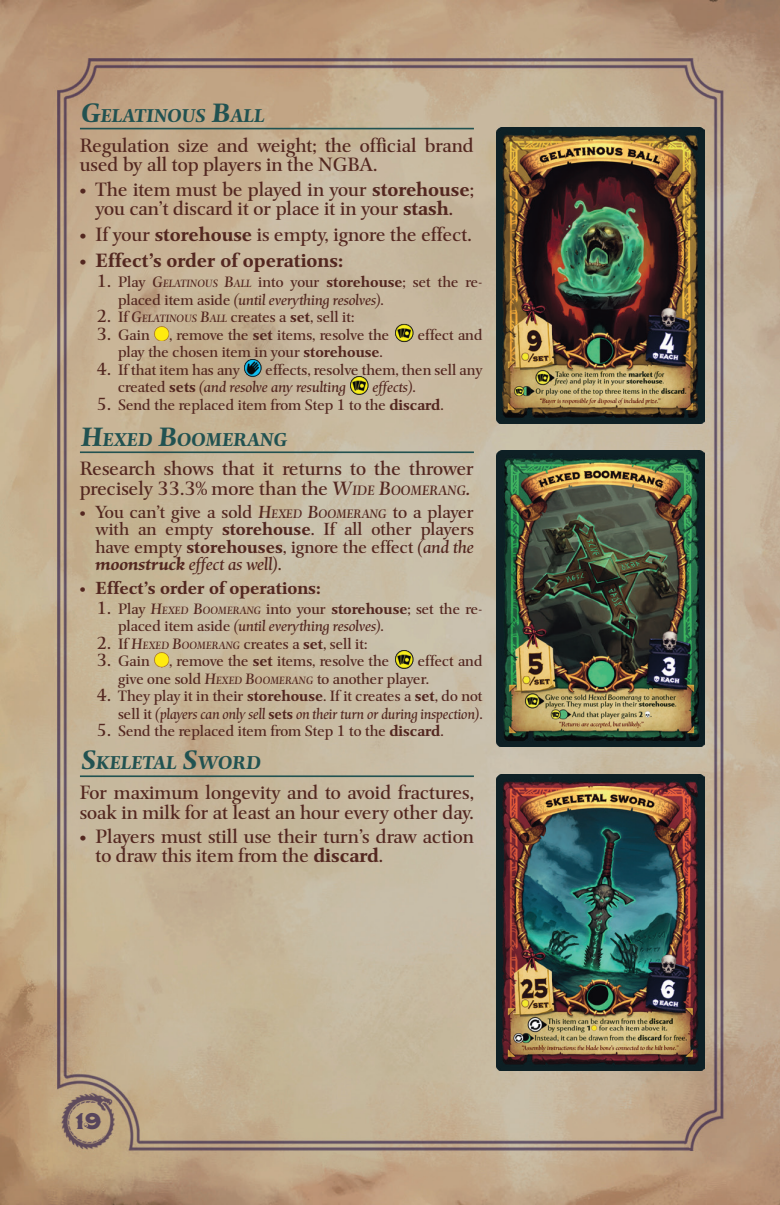
<style>
.page{position:relative;width:780px;height:1205px;background:#fff}
.page>*{position:absolute;margin:0;border:0;box-sizing:border-box;transform-origin:0 0}
.t1{font:32.5px "Agreloy";color:#57455c;scale:.9 1}
.t2{font:19.25px/19.2px "Mentor";color:#532720}
.t3{font:700 19.25px "Mentor";color:#532720}
.t4{font:italic 700 18.5px "Mentor";color:#215251}
.t5{font:17.5px/17.5px "Mentor";color:#532720;text-align:justify}
.t6{font:700 17.5px "Mentor";color:#532720}
.t7{font:15px/17.5px "Mentor";color:#532720}
.t8{font:italic 15px/17.5px "Mentor";color:#532720;text-align:right}
.s1{font-size:26.5px}
.s2{font-weight:900}
.s3{font-weight:700}
.s4{font-size:17.5px}
.s5{font-style:italic}
.s6{font-style:italic;font-size:10.5px}
.s7{font-style:normal}
.s8{font-style:italic;font-size:13.5px}
.s9{font-style:italic;font-size:12.25px}
.s10{font-weight:700;font-style:italic}
.s11{font-style:normal;font-size:17.5px}
.s12{font-weight:700;font-style:normal}
</style>
<div class="page">
<img style="left:0;top:0;width:780px;height:1205px">
<hr style="left:80px;top:128px;width:394px;height:1px;background:#215251">
<img style="left:496px;top:127px;width:208px;height:296px">
<hr style="left:80px;top:451px;width:394px;height:2px;background:#215251">
<img style="left:496px;top:451px;width:208px;height:296px">
<hr style="left:80px;top:775px;width:394px;height:2px;background:#215251">
<img style="left:496px;top:775px;width:208px;height:295px">
<img style="left:154px;top:326px;width:15px;height:15px">
<img style="left:393px;top:323px;width:20px;height:19px">
<img style="left:243px;top:358px;width:19px;height:19px">
<img style="left:349px;top:375px;width:20px;height:20px">
<img style="left:154px;top:652px;width:15px;height:15px">
<img style="left:393px;top:649px;width:20px;height:20px">
<p class="t4" style="left:81px;top:103px;width:185px"><span class="s1">G</span>ELATINOUS <span class="s1">B</span>ALL</p>
<p class="t2" style="left:80px;top:135px;width:395px">Regulation size and weight; the official brand used by all top players in the NGBA.</p>
<p class="t2" style="left:80px;top:179px;width:395px;text-align:center"><span class="s2">•</span> The item must be played in your <span class="s3">storehouse</span>; you can’t discard it or place it in your <span class="s3">stash</span>.</p>
<p class="t2" style="left:80px;top:224px;width:393px"><span class="s2">•</span> If your <span class="s3">storehouse</span> is empty, ignore the effect.</p>
<p class="t3" style="left:80px;top:247px;width:265px"><span class="s2">•</span> Effect’s order of operations:</p>
<p class="t7" style="left:118px;top:273px;width:366px;text-indent:-21px"><span class="s4">1.</span> Play <span class="s5">G</span><span class="s6">ELATINOUS</span> <span class="s5">B</span><span class="s6">ALL</span> into your <span class="s3">storehouse</span>; set the re&shy;placed item aside <span class="s5">(until everything resolves)</span>.</p>
<p class="t7" style="left:97px;top:308px;width:259px"><span class="s4">2.</span> If <span class="s5">G</span><span class="s6">ELATINOUS</span> <span class="s5">B</span><span class="s6">ALL</span> creates a <span class="s3">set</span>, sell it:</p>
<p class="t7" style="left:97px;top:325px;width:54px"><span class="s4">3.</span> Gain</p>
<p class="t7" style="left:169px;top:325px;width:222px">, remove the <span class="s3">set</span> items, resolve the</p>
<p class="t7" style="left:418px;top:325px;width:66px">effect and</p>
<p class="t7" style="left:118px;top:343px;width:266px">play the chosen item in your <span class="s3">storehouse</span>.</p>
<p class="t7" style="left:97px;top:360px;width:145px"><span class="s4">4.</span> If that item has any</p>
<p class="t7" style="left:118px;top:360px;width:366px;text-indent:147px">effects, resolve them, then sell any created <span class="s3">sets</span> <span class="s5">(and resolve any resulting</span></p>
<p class="t8" style="left:372px;top:378px;width:45px">effects)<span class="s7">.</span></p>
<p class="t7" style="left:97px;top:395px;width:348px"><span class="s4">5.</span> Send the replaced item from Step 1 to the <span class="s3">discard</span>.</p>
<p class="t4" style="left:81px;top:427px;width:207px"><span class="s1">H</span>EXED <span class="s1">B</span>OOMERANG</p>
<p class="t2" style="left:80px;top:459px;width:395px">Research shows that it returns to the thrower precisely 33.3% more than the <span class="s5">W</span><span class="s8">IDE</span> <span class="s5">B</span><span class="s8">OOMERANG</span><span class="s5">.</span></p>
<p class="t5" style="left:95px;top:503px;width:380px;text-indent:-16px"><span class="s2">•</span> You can’t give a sold <span class="s5">H</span><span class="s9">EXED</span> <span class="s5">B</span><span class="s9">OOMERANG</span> to a player with an empty <span class="s3">storehouse</span>. If all other players have empty <span class="s3">storehouses</span>, ignore the effect <span class="s5">(and the </span><span class="s10">moonstruck</span> <span class="s5">effect as well)</span>.</p>
<p class="t6" style="left:80px;top:577px;width:242px"><span class="s2">•</span> Effect’s order of operations:</p>
<p class="t7" style="left:118px;top:600px;width:366px;text-indent:-21px"><span class="s4">1.</span> Play <span class="s5">H</span><span class="s6">EXED</span> <span class="s5">B</span><span class="s6">OOMERANG</span> into your <span class="s3">storehouse</span>; set the re&shy;placed item aside <span class="s5">(until everything resolves)</span>.</p>
<p class="t7" style="left:97px;top:635px;width:272px"><span class="s4">2.</span> If <span class="s5">H</span><span class="s6">EXED</span> <span class="s5">B</span><span class="s6">OOMERANG</span> creates a <span class="s3">set</span>, sell it:</p>
<p class="t7" style="left:97px;top:652px;width:54px"><span class="s4">3.</span> Gain</p>
<p class="t7" style="left:169px;top:652px;width:222px">, remove the <span class="s3">set</span> items, resolve the</p>
<p class="t7" style="left:118px;top:652px;width:366px;text-indent:300px">effect and give one sold <span class="s5">H</span><span class="s6">EXED</span> <span class="s5">B</span><span class="s6">OOMERANG</span> to another player.</p>
<p class="t8" style="left:97px;top:687px;width:387px"><span class="s11">4.</span> <span class="s7">They play it in their</span> <span class="s12">storehouse</span><span class="s7">. If it creates a</span> <span class="s12">set</span><span class="s7">, do not sell it</span> (players can only sell <span class="s12">sets</span> on their turn or during inspection)<span class="s7">.</span></p>
<p class="t7" style="left:97px;top:722px;width:348px"><span class="s4">5.</span> Send the replaced item from Step 1 to the <span class="s3">discard</span>.</p>
<p class="t4" style="left:81px;top:751px;width:181px"><span class="s1">S</span>KELETAL <span class="s1">S</span>WORD</p>
<p class="t2" style="left:80px;top:783px;width:396px">For maximum longevity and to avoid fractures, soak in milk for at least an hour every other day.</p>
<p class="t2" style="left:95px;top:826px;width:380px;text-indent:-16px"><span class="s2">•</span> Players must still use their turn’s draw action to draw this item from the <span class="s3">discard</span>.</p>
<h1 class="t1" style="left:75px;top:1105px;width:31px">19</h1>
</div>
